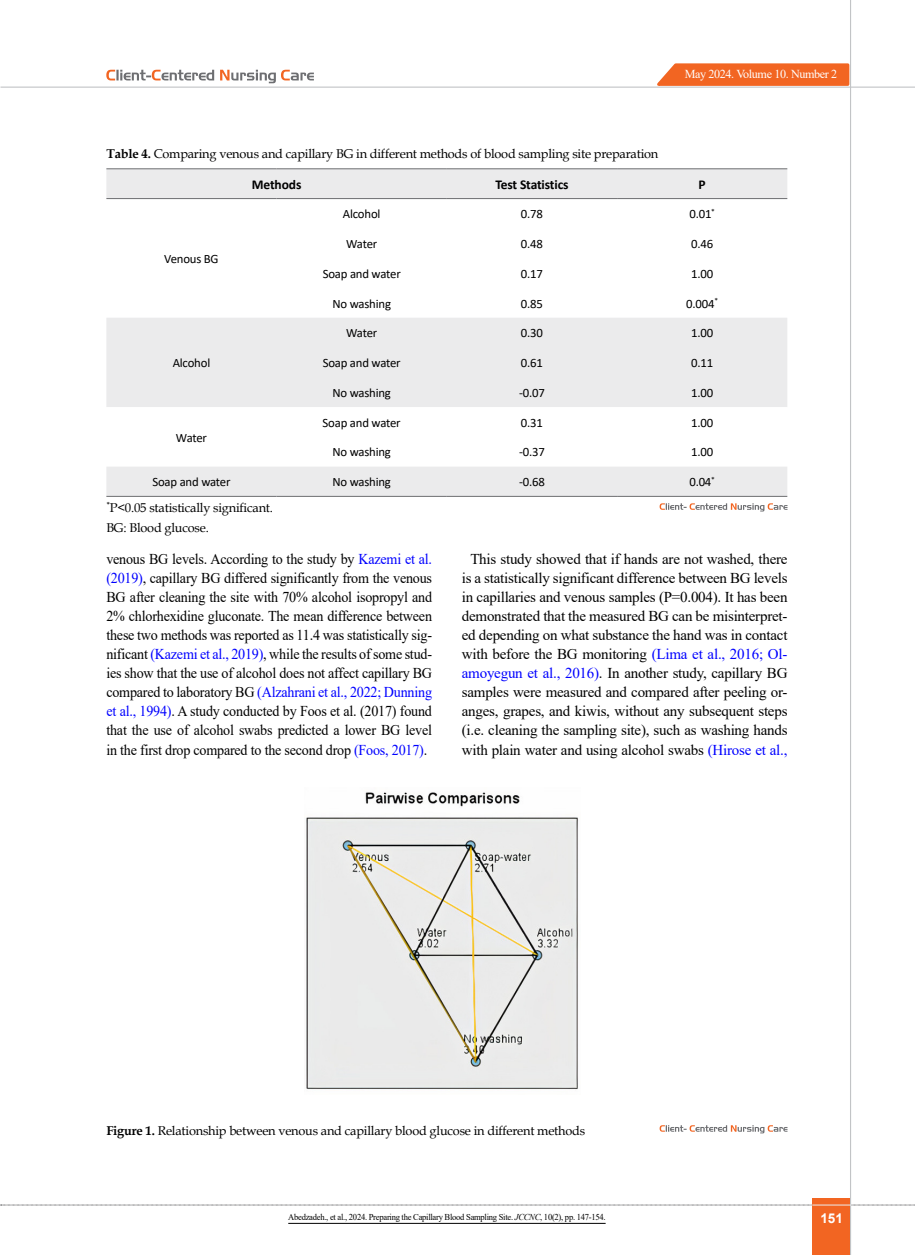
<style>
.page{position:relative;width:915px;height:1255px;background:#fff}
.page>*{position:absolute;margin:0;border:0;box-sizing:border-box;transform-origin:0 0}
.t1{font:15px/19px "Times New Roman";letter-spacing:-.015em;color:#000;text-align:justify;scale:.94 1}
.t2{font:15px/19px "Times New Roman";letter-spacing:-.015em;color:#000;text-align:center}
.t3{font:700 13.5px "Calibri";letter-spacing:-.01em;color:#000}
.t4{font:700 13.5px "Arial";color:#fff}
.t5{font:12.75px "Calibri";letter-spacing:-.015em;color:#000}
.t6{font:12.75px/20.7px "Book Antiqua";letter-spacing:-.015em;color:#000}
.t7{font:12.15px "Times New Roman";letter-spacing:-.03em;color:#fff}
.t8{font:9px "Times New Roman";letter-spacing:-.03em;color:#000;scale:.95 1}
.s1{font-weight:700}
.s2{color:#00f}
.s3{font-style:italic}
</style>
<div class="page">
<svg style="left:1px;top:1204px;width:914px;height:1px"></svg>
<div style="left:812px;top:1198px;width:38px;height:56px;background:#f26522"></div>
<hr style="left:849px;top:0;width:1px;height:1254px;background:#c2c4c6">
<hr style="left:1px;top:87px;width:913px;height:1px;background:#c2c4c6">
<hr style="left:812px;top:1204px;width:38px;height:1px;background:#ebebec">
<svg style="left:651px;top:62px;width:199px;height:25px;background:#f37d45"></svg>
<svg style="left:220px;top:70px;width:94px;height:13px"></svg>
<svg style="left:106px;top:70px;width:108px;height:10px"></svg>
<svg style="left:106px;top:169px;width:681px;height:327px"></svg>
<div style="left:106px;top:318px;width:681px;height:89px;background:#ebebec"></div>
<hr style="left:106px;top:496px;width:170px;height:1px;background:#6d6e71">
<hr style="left:276px;top:496px;width:170px;height:1px;background:#6d6e71">
<hr style="left:446px;top:496px;width:171px;height:1px;background:#6d6e71">
<hr style="left:617px;top:496px;width:170px;height:1px;background:#6d6e71">
<hr style="left:106px;top:168px;width:170px;height:1px;background:#6d6e71">
<hr style="left:276px;top:168px;width:170px;height:1px;background:#6d6e71">
<hr style="left:446px;top:168px;width:171px;height:1px;background:#6d6e71">
<hr style="left:617px;top:168px;width:170px;height:1px;background:#6d6e71">
<hr style="left:106px;top:198px;width:170px;height:1px;background:#6d6e71">
<hr style="left:276px;top:198px;width:170px;height:1px;background:#6d6e71">
<hr style="left:446px;top:198px;width:171px;height:1px;background:#6d6e71">
<hr style="left:617px;top:198px;width:170px;height:1px;background:#6d6e71">
<svg style="left:659px;top:503px;width:128px;height:8px"></svg>
<img style="left:306px;top:792px;width:272px;height:298px">
<svg style="left:659px;top:1125px;width:128px;height:8px"></svg>
<hr style="left:288px;top:1222px;width:317px;height:1px;background:#000">
<p class="t7" style="left:684px;top:65px;width:154px">May 2024. Volume 10. Number 2</p>
<p class="t6" style="left:106px;top:143px;width:553px"><span class="s1">Table 4.</span> Comparing venous and capillary BG in different methods of blood sampling site preparation</p>
<p class="t3" style="left:252px;top:175px;width:51px">Methods</p>
<p class="t3" style="left:495px;top:175px;width:75px">Test Statistics</p>
<p class="t3" style="left:698px;top:175px;width:9px">P</p>
<p class="t5" style="left:164px;top:250px;width:56px">Venous BG</p>
<p class="t5" style="left:173px;top:354px;width:39px">Alcohol</p>
<p class="t5" style="left:176px;top:428px;width:33px">Water</p>
<p class="t5" style="left:343px;top:205px;width:39px">Alcohol</p>
<p class="t5" style="left:520px;top:205px;width:24px">0.78</p>
<p class="t5" style="left:689px;top:205px;width:27px">0.01<sup>*</sup></p>
<p class="t5" style="left:346px;top:235px;width:33px">Water</p>
<p class="t5" style="left:520px;top:235px;width:24px">0.48</p>
<p class="t5" style="left:691px;top:235px;width:24px">0.46</p>
<p class="t5" style="left:322px;top:265px;width:80px">Soap and water</p>
<p class="t5" style="left:520px;top:265px;width:24px">0.17</p>
<p class="t5" style="left:691px;top:265px;width:24px">1.00</p>
<p class="t5" style="left:332px;top:294px;width:60px">No washing</p>
<p class="t5" style="left:520px;top:294px;width:24px">0.85</p>
<p class="t5" style="left:686px;top:294px;width:33px">0.004<sup>*</sup></p>
<p class="t5" style="left:346px;top:324px;width:33px">Water</p>
<p class="t5" style="left:520px;top:324px;width:24px">0.30</p>
<p class="t5" style="left:691px;top:324px;width:24px">1.00</p>
<p class="t5" style="left:322px;top:354px;width:80px">Soap and water</p>
<p class="t5" style="left:520px;top:354px;width:24px">0.61</p>
<p class="t5" style="left:691px;top:354px;width:24px">0.11</p>
<p class="t5" style="left:332px;top:384px;width:60px">No washing</p>
<p class="t5" style="left:519px;top:384px;width:27px">-0.07</p>
<p class="t5" style="left:691px;top:384px;width:24px">1.00</p>
<p class="t5" style="left:322px;top:413px;width:80px">Soap and water</p>
<p class="t5" style="left:520px;top:413px;width:24px">0.31</p>
<p class="t5" style="left:691px;top:413px;width:24px">1.00</p>
<p class="t5" style="left:332px;top:443px;width:60px">No washing</p>
<p class="t5" style="left:519px;top:443px;width:27px">-0.37</p>
<p class="t5" style="left:691px;top:443px;width:24px">1.00</p>
<p class="t5" style="left:152px;top:473px;width:80px">Soap and water</p>
<p class="t5" style="left:332px;top:473px;width:60px">No washing</p>
<p class="t5" style="left:519px;top:473px;width:27px">-0.68</p>
<p class="t5" style="left:689px;top:473px;width:27px">0.04<sup>*</sup></p>
<p class="t6" style="left:106px;top:496px;width:168px"><sup>*</sup>P&lt;0.05 statistically significant.<br>BG: Blood glucose.</p>
<p class="t1" style="left:106px;top:549px;width:348px">venous BG levels. According to the study by <span class="s2">Kazemi et al. (2019)</span>, capillary BG differed significantly from the venous BG after cleaning the site with 70% alcohol isopropyl and 2% chlorhexidine gluconate. The mean difference between these two methods was reported as 11.4 was statistically sig&shy;nificant <span class="s2">(Kazemi et al., 2019)</span>, while the results of some stud&shy;ies show that the use of alcohol does not affect capillary BG compared to laboratory BG <span class="s2">(Alzahrani et al., 2022; Dunning et al., 1994)</span>. A study conducted by Foos et al. (2017) found that the use of alcohol swabs predicted a lower BG level in the first drop compared to the second drop <span class="s2">(Foos, 2017)</span>.</p>
<p class="t2" style="left:461px;top:549px;width:327px">This study showed that if hands are not washed, there is a statistically significant difference between BG levels in capillaries and venous samples (P=0.004). It has been demonstrated that the measured BG can be misinterpret&shy;ed depending on what substance the hand was in contact with before the BG monitoring <span class="s2">(Lima et al., 2016; Ol&shy;amoyegun et al., 2016)</span>. In another study, capillary BG samples were measured and compared after peeling or&shy;anges, grapes, and kiwis, without any subsequent steps (i.e. cleaning the sampling site), such as washing hands with plain water and using alcohol swabs <span class="s2">(Hirose et al.,</span></p>
<p class="t6" style="left:106px;top:1120px;width:480px"><span class="s1">Figure 1.</span> Relationship between venous and capillary blood glucose in different methods</p>
<p class="t8" style="left:288px;top:1210px;width:335px">Abedzadeh., et al., 2024. Preparing the Capillary Blood Sampling Site. <span class="s3">JCCNC</span>, 10(2), pp. 147-154.</p>
<p class="t4" style="left:820px;top:1208px;width:24px">151</p>
</div>
